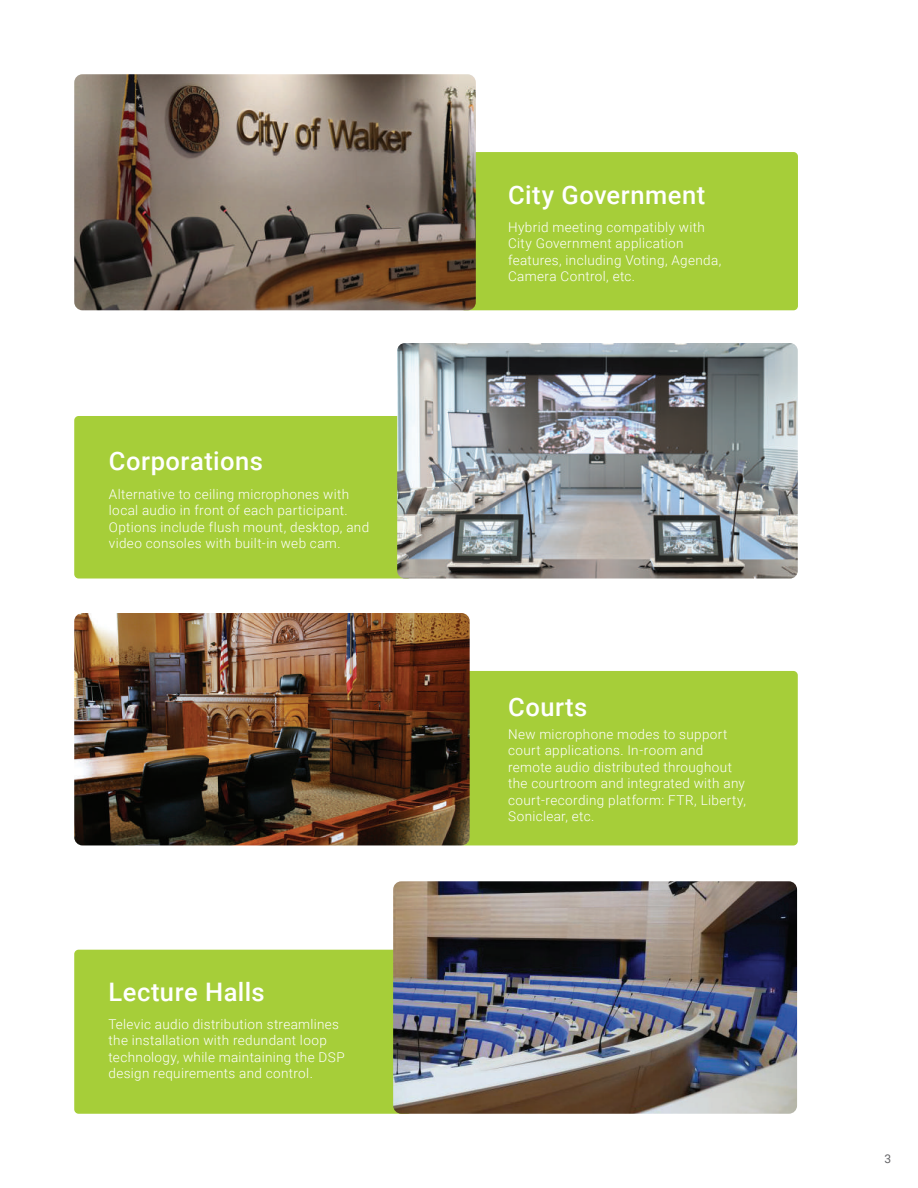
<style>
.page{position:relative;width:918px;height:1188px;background:#fff}
.page>*{position:absolute;margin:0;border:0;box-sizing:border-box;transform-origin:0 0}
.t1{font:500 25.5px "Roboto";letter-spacing:.02em;color:#fff}
.t2{font:300 13.5px/16.5px "Roboto";letter-spacing:.025em;color:#fff}
.t3{font:12px "Roboto";color:#636366}
</style>
<div class="page">
<div style="left:460px;top:152px;width:338px;height:158px;background:#a6ce39;border-radius:4px"></div>
<img style="left:74px;top:74px;width:402px;height:236px">
<div style="left:460px;top:671px;width:338px;height:174px;background:#a6ce39;border-radius:4px"></div>
<img style="left:74px;top:613px;width:396px;height:232px">
<div style="left:74px;top:416px;width:338px;height:163px;background:#a6ce39;border-radius:4px"></div>
<img style="left:397px;top:343px;width:401px;height:236px">
<div style="left:74px;top:950px;width:338px;height:164px;background:#a6ce39;border-radius:4px"></div>
<img style="left:393px;top:881px;width:404px;height:233px">
<h1 class="t1" style="left:109px;top:443px;width:155px">Corporations</h1>
<p class="t2" style="left:109px;top:485px;width:262px">Alternative to ceiling microphones with local audio in front of each participant.<br>Options include flush mount, desktop, and video consoles with built-in web cam.</p>
<h1 class="t1" style="left:109px;top:974px;width:158px">Lecture Halls</h1>
<p class="t2" style="left:109px;top:1015px;width:238px">Televic audio distribution streamlines the installation with redundant loop technology, while maintaining the DSP design requirements and control.</p>
<h1 class="t1" style="left:508px;top:177px;width:199px">City Government</h1>
<p class="t2" style="left:508px;top:218px;width:215px">Hybrid meeting compatibly with<br>City Government application features, including Voting, Agenda,<br>Camera Control, etc.</p>
<h1 class="t1" style="left:508px;top:689px;width:81px">Courts</h1>
<p class="t2" style="left:508px;top:725px;width:239px">New microphone modes to support court applications. In-room and remote audio distributed throughout the courtroom and integrated with any court-recording platform: FTR, Liberty, Soniclear, etc.</p>
<p class="t3" style="left:884px;top:1150px;width:8px">3</p>
</div>
